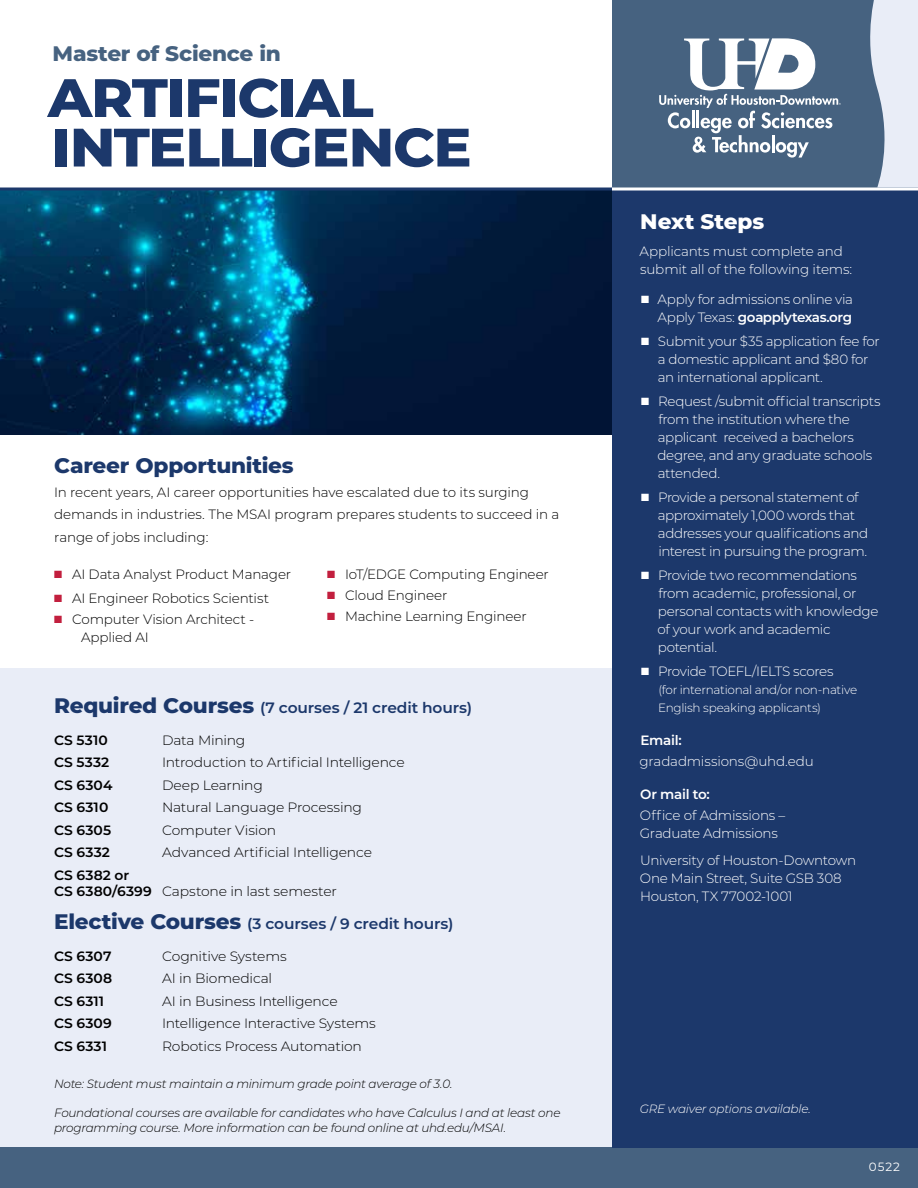
<style>
.page{position:relative;width:918px;height:1188px;background:#fff}
.page>*{position:absolute;margin:0;border:0;box-sizing:border-box;transform-origin:0 0}
.t1{font:800 54px/49.5px "Montserrat";letter-spacing:-.02em;color:#1c386b;scale:1.05 1}
.t2{font:800 21px "Montserrat";letter-spacing:-.01em;color:#1c386b}
.t3{font:800 21px "Montserrat";letter-spacing:-.01em;color:#466280}
.t4{font:800 21px "Montserrat";letter-spacing:-.005em;color:#fff}
.t5{font:600 15px "Montserrat";letter-spacing:-.01em;color:#1c386b}
.t6{font:300 13.5px/18px "Montserrat";letter-spacing:-.025em;color:#fff}
.t7{font:300 13.5px/22.5px "Montserrat";letter-spacing:-.01em;color:#000}
.t8{font:600 13.5px "Montserrat";letter-spacing:.01em;color:#000}
.t9{font:600 13.5px "Montserrat";letter-spacing:-.02em;color:#fff}
.t10{font:italic 300 12px/15px "Montserrat";letter-spacing:-.02em;color:#000}
.t11{font:300 12px/18px "Montserrat";letter-spacing:-.025em;color:#fff}
.t12{font:italic 300 12px "Montserrat";letter-spacing:-.02em;color:#fff}
.t13{font:12px "Montserrat";color:#fff}
.s1{color:#c21f3e}
.s2{font-weight:800;font-size:21px}
.s3{font-weight:600}
</style>
<div class="page">
<img style="left:0;top:190px;width:612px;height:245px">
<div style="left:0;top:668px;width:612px;height:480px;background:#e9edf7"></div>
<div style="left:0;top:1148px;width:918px;height:40px;background:#466280"></div>
<div style="left:612px;top:0;width:306px;height:188px;background:#466280"></div>
<div style="left:612px;top:189px;width:306px;height:959px;background:#1c386b"></div>
<hr style="left:0;top:188px;width:612px;height:2px;background:#1c386b">
<hr style="left:612px;top:188px;width:306px;height:2px;background:#fff">
<svg style="left:861px;top:0;width:57px;height:188px"></svg>
<svg style="left:659px;top:38px;width:182px;height:120px"></svg>
<h2 class="t3" style="left:53px;top:38px;width:230px">Master of Science in</h2>
<h1 class="t1" style="left:48px;top:70px;width:405px">ARTIFICIAL<br>INTELLIGENCE</h1>
<h2 class="t2" style="left:54px;top:450px;width:241px">Career Opportunities</h2>
<p class="t7" style="left:54px;top:480px;width:507px">In recent years, AI career opportunities have escalated due to its surging demands in industries. The MSAI program prepares students to succeed in a range of jobs including:</p>
<p class="t7" style="left:54px;top:562px;width:239px"><span class="s1">■</span> AI Data Analyst Product Manager</p>
<p class="t7" style="left:54px;top:586px;width:217px"><span class="s1">■</span> AI Engineer Robotics Scientist</p>
<p class="t7" style="left:81px;top:610px;width:175px;line-height:18px;text-indent:-27px"><span class="s1">■</span> Computer Vision Architect -<br>Applied AI</p>
<p class="t7" style="left:327px;top:562px;width:223px"><span class="s1">■</span> IoT/EDGE Computing Engineer</p>
<p class="t7" style="left:327px;top:583px;width:122px"><span class="s1">■</span> Cloud Engineer</p>
<p class="t7" style="left:327px;top:604px;width:201px"><span class="s1">■</span> Machine Learning Engineer</p>
<p class="t5" style="left:54px;top:697px;width:420px"><span class="s2">Required Courses</span> (7 courses / 21 credit hours)</p>
<p class="t8" style="left:54px;top:730px;width:55px">CS 5310</p>
<p class="t7" style="left:162px;top:728px;width:85px">Data Mining</p>
<p class="t8" style="left:54px;top:753px;width:57px">CS 5332</p>
<p class="t7" style="left:162px;top:751px;width:244px">Introduction to Artificial Intelligence</p>
<p class="t8" style="left:54px;top:775px;width:60px">CS 6304</p>
<p class="t7" style="left:162px;top:773px;width:102px">Deep Learning</p>
<p class="t8" style="left:54px;top:798px;width:56px">CS 6310</p>
<p class="t7" style="left:162px;top:796px;width:202px">Natural Language Processing</p>
<p class="t8" style="left:54px;top:820px;width:59px">CS 6305</p>
<p class="t7" style="left:162px;top:818px;width:116px">Computer Vision</p>
<p class="t8" style="left:54px;top:843px;width:57px">CS 6332</p>
<p class="t7" style="left:162px;top:841px;width:211px">Advanced Artificial Intelligence</p>
<p class="t7" style="left:54px;top:866px;width:285px;line-height:16.5px"><span class="s3">CS 6382 or<br>CS 6380/6399</span> Capstone in last semester</p>
<p class="t5" style="left:54px;top:913px;width:401px"><span class="s2">Elective Courses</span> (3 courses / 9 credit hours)</p>
<p class="t8" style="left:54px;top:946px;width:59px">CS 6307</p>
<p class="t7" style="left:162px;top:944px;width:126px">Cognitive Systems</p>
<p class="t8" style="left:54px;top:969px;width:60px">CS 6308</p>
<p class="t7" style="left:162px;top:967px;width:112px">AI in Biomedical</p>
<p class="t8" style="left:54px;top:991px;width:52px">CS 6311</p>
<p class="t7" style="left:162px;top:989px;width:177px">AI in Business Intelligence</p>
<p class="t8" style="left:54px;top:1014px;width:59px">CS 6309</p>
<p class="t7" style="left:162px;top:1012px;width:215px">Intelligence Interactive Systems</p>
<p class="t8" style="left:54px;top:1036px;width:55px">CS 6331</p>
<p class="t7" style="left:162px;top:1034px;width:201px">Robotics Process Automation</p>
<p class="t10" style="left:54px;top:1076px;width:400px">Note: Student must maintain a minimum grade point average of 3.0.</p>
<p class="t10" style="left:54px;top:1105px;width:508px">Foundational courses are available for candidates who have Calculus I and at least one programming course. More information can be found online at uhd.edu/MSAI.</p>
<h2 class="t4" style="left:640px;top:206px;width:125px">Next Steps</h2>
<p class="t6" style="left:640px;top:242px;width:214px">Applicants must complete and submit all of the following items:</p>
<p class="t6" style="left:641px;top:290px;width:214px;text-align:right">■ Apply for admissions online via<br>Apply Texas: <span class="s3">goapplytexas.org</span></p>
<p class="t6" style="left:658px;top:332px;width:224px;text-indent:-17px">■ Submit your $35 application fee for a domestic applicant and $80 for an international applicant.</p>
<p class="t6" style="left:658px;top:392px;width:225px;text-indent:-16px">■ Request /submit official transcripts from the institution where the applicant received a bachelors degree, and any graduate schools attended.</p>
<p class="t6" style="left:658px;top:488px;width:212px;text-indent:-17px">■ Provide a personal statement of approximately 1,000 words that addresses your qualifications and interest in pursuing the program.</p>
<p class="t6" style="left:658px;top:566px;width:223px;text-indent:-16px">■ Provide two recommendations from academic, professional, or personal contacts with knowledge of your work and academic potential.</p>
<p class="t6" style="left:641px;top:662px;width:194px">■ Provide TOEFL/IELTS scores</p>
<p class="t11" style="left:658px;top:680px;width:201px">(for international and/or non-native<br>English speaking applicants)</p>
<p class="t9" style="left:640px;top:731px;width:43px">Email:</p>
<p class="t6" style="left:640px;top:752px;width:176px">gradadmissions@uhd.edu</p>
<p class="t9" style="left:640px;top:785px;width:71px">Or mail to:</p>
<p class="t6" style="left:640px;top:806px;width:147px">Office of Admissions –<br>Graduate Admissions</p>
<p class="t6" style="left:640px;top:851px;width:218px">University of Houston-Downtown<br>One Main Street, Suite GSB 308<br>Houston, TX 77002-1001</p>
<p class="t12" style="left:640px;top:1100px;width:173px">GRE waiver options available.</p>
<p class="t13" style="left:869px;top:1159px;width:33px">0522</p>
</div>
